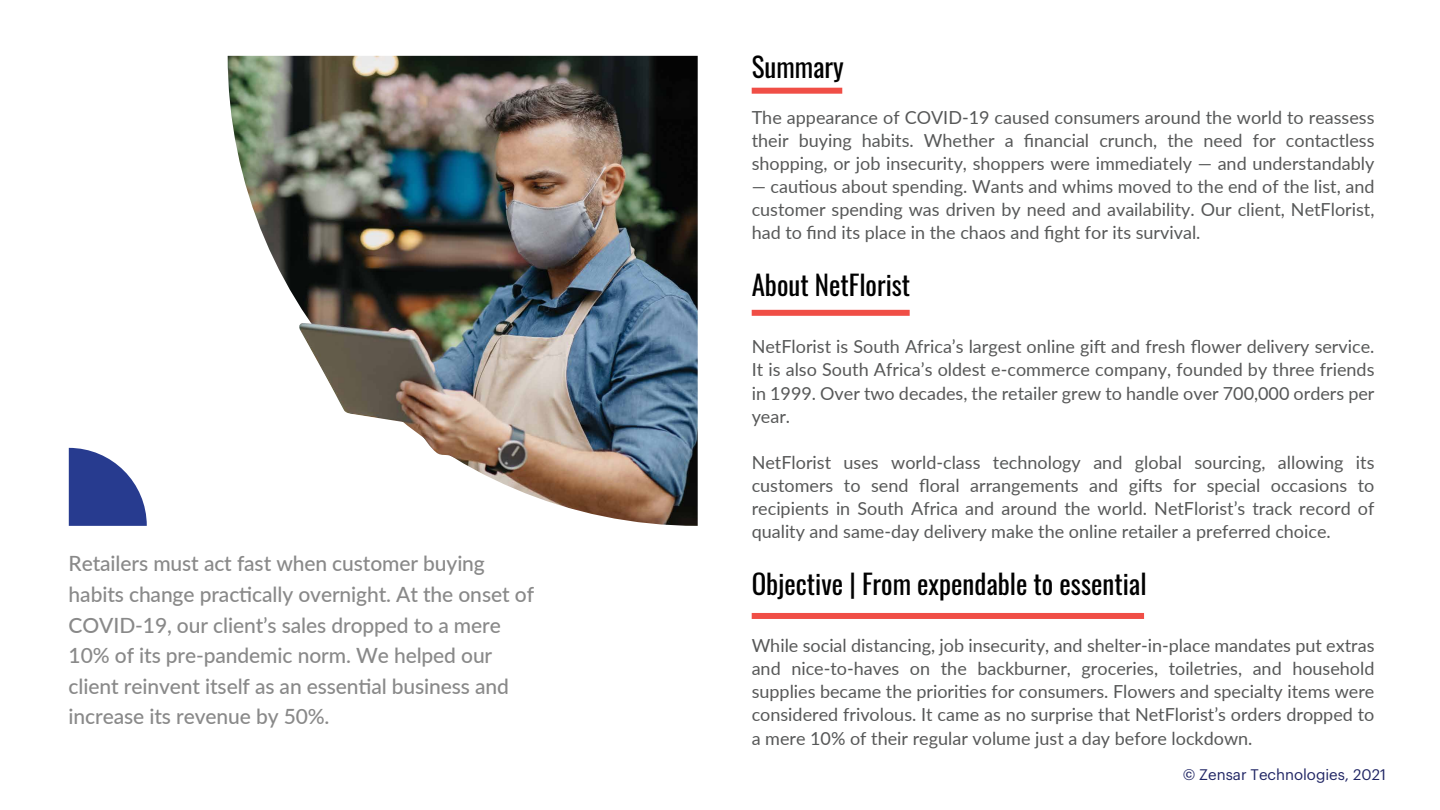
<style>
.page{position:relative;width:1440px;height:810px;background:#fff}
.page>*{position:absolute;margin:0;border:0;box-sizing:border-box;transform-origin:0 0}
.t1{font:27px "Oswald";color:#010101}
.t2{font:500 21px/30.6px "Lato";letter-spacing:-.005em;color:#898989}
.t3{font:18px/23.1px "Lato";color:#575858;text-align:justify}
.t4{font:15px "Graphik";color:#1f2463}
</style>
<div class="page">
<svg style="left:69px;top:448px;width:78px;height:78px"></svg>
<div style="left:752px;top:88px;width:90px;height:6px;background:#f04e46"></div>
<div style="left:752px;top:310px;width:158px;height:6px;background:#f04e46"></div>
<div style="left:752px;top:613px;width:392px;height:6px;background:#f04e46"></div>
<img style="left:228px;top:56px;width:470px;height:470px">
<img style="left:299px;top:323px;width:169px;height:137px">
<p class="t2" style="left:69px;top:548px;width:467px">Retailers must act fast when customer buying habits change practically overnight. At the onset of COVID-19, our client’s sales dropped to a mere 10% of its pre-pandemic norm. We helped our client reinvent itself as an essential business and increase its revenue by 50%.</p>
<h1 class="t1" style="left:752px;top:48px;width:94px">Summary</h1>
<p class="t3" style="left:752px;top:105px;width:624px">The appearance of COVID-19 caused consumers around the world to reassess their buying habits. Whether a financial crunch, the need for contactless shopping, or job insecurity, shoppers were immediately — and understandably</p>
<p class="t3" style="left:752px;top:175px;width:624px">— cautious about spending. Wants and whims moved to the end of the list, and customer spending was driven by need and availability. Our client, NetFlorist, had to find its place in the chaos and fight for its survival.</p>
<h1 class="t1" style="left:752px;top:267px;width:160px">About NetFlorist</h1>
<p class="t3" style="left:752px;top:335px;width:624px">NetFlorist is South Africa’s largest online gift and fresh flower delivery service.<br>It is also South Africa’s oldest e-commerce company, founded by three friends in 1999. Over two decades, the retailer grew to handle over 700,000 orders per year.</p>
<p class="t3" style="left:752px;top:450px;width:624px">NetFlorist uses world-class technology and global sourcing, allowing its customers to send floral arrangements and gifts for special occasions to recipients in South Africa and around the world. NetFlorist’s track record of quality and same-day delivery make the online retailer a preferred choice.</p>
<h1 class="t1" style="left:752px;top:566px;width:396px">Objective | From expendable to essential</h1>
<p class="t3" style="left:752px;top:634px;width:624px">While social distancing, job insecurity, and shelter-in-place mandates put extras and nice-to-haves on the backburner, groceries, toiletries, and household supplies became the priorities for consumers. Flowers and specialty items were considered frivolous. It came as no surprise that NetFlorist’s orders dropped to a mere 10% of their regular volume just a day before lockdown.</p>
<p class="t4" style="left:1183px;top:764px;width:205px">© Zensar Technologies, 2021</p>
</div>
